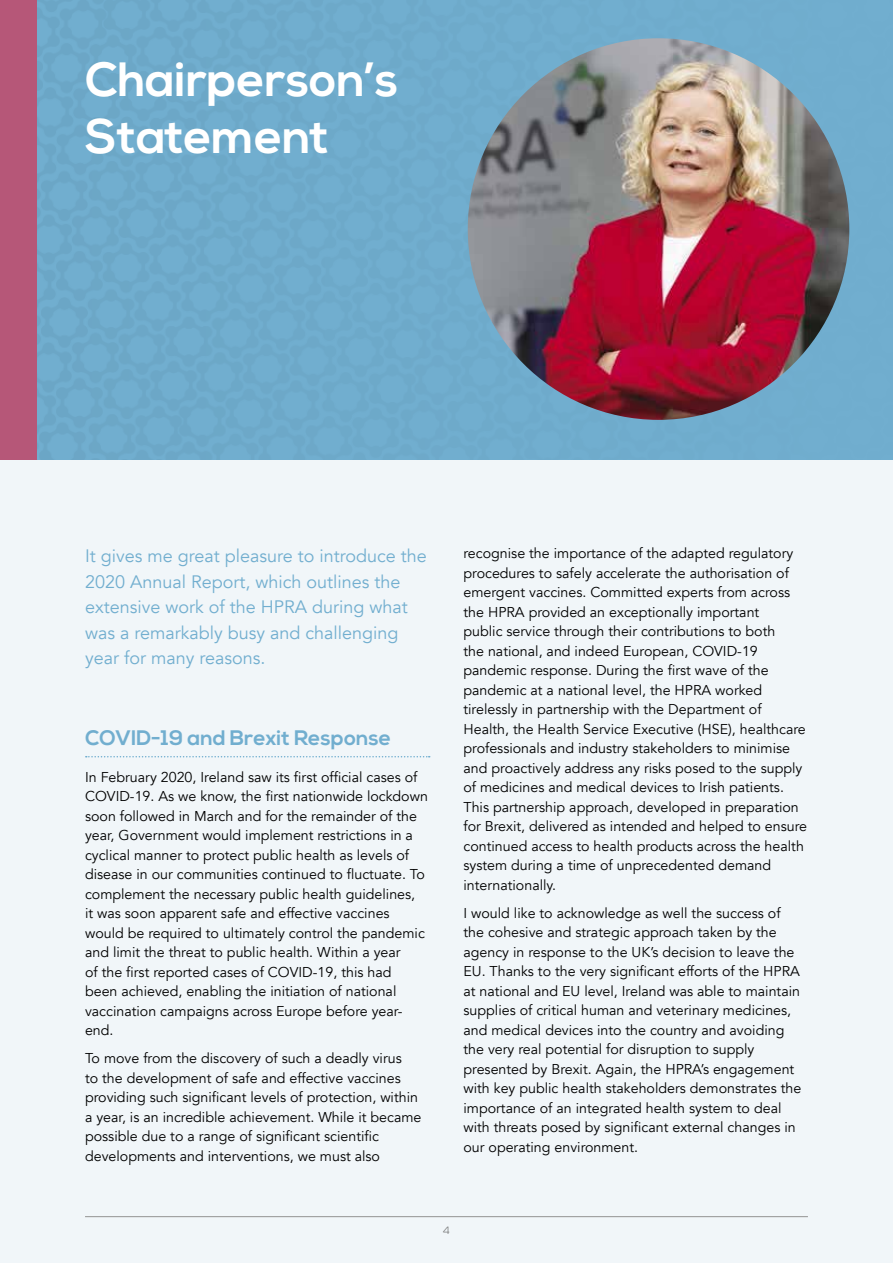
<style>
.page{position:relative;width:893px;height:1263px;background:#f1f6f9}
.page>*{position:absolute;margin:0;border:0;box-sizing:border-box;transform-origin:0 0}
.t1{font:700 48px/57px "Nexa";color:#fff}
.t2{font:700 21px "Nexa";color:#71aecf}
.t3{font:18px/25.5px "Avenir";color:#71aecf}
.t4{font:14.25px/19.5px "Avenir";color:#000}
.t5{font:300 10.5px "Nexa";color:#636363}
</style>
<div class="page">
<div style="left:35px;top:0;width:858px;height:459px;background:#71aecf"></div>
<svg style="left:86px;top:756px;width:344px;height:1px"></svg>
<hr style="left:85px;top:1216px;width:723px;height:1px;background:#939393">
<div style="left:0;top:0;width:37px;height:459px;background:#b65778"></div>
<img style="left:468px;top:38px;width:381px;height:382px;border-radius:191px">
<h1 class="t1" style="left:85px;top:52px;width:315px">Chairperson’s<br>Statement</h1>
<p class="t3" style="left:85px;top:544px;width:343px">It gives me great pleasure to introduce the 2020 Annual Report, which outlines the extensive work of the HPRA during what was a remarkably busy and challenging year for many reasons.</p>
<h2 class="t2" style="left:85px;top:726px;width:307px">COVID-19 and Brexit Response</h2>
<p class="t4" style="left:85px;top:767px;width:344px">In February 2020, Ireland saw its first official cases of COVID-19. As we know, the first nationwide lockdown soon followed in March and for the remainder of the year, Government would implement restrictions in a cyclical manner to protect public health as levels of disease in our communities continued to fluctuate. To complement the necessary public health guidelines,<br>it was soon apparent safe and effective vaccines would be required to ultimately control the pandemic and limit the threat to public health. Within a year<br>of the first reported cases of COVID-19, this had<br>been achieved, enabling the initiation of national vaccination campaigns across Europe before year&shy;end.</p>
<p class="t4" style="left:85px;top:1049px;width:338px">To move from the discovery of such a deadly virus<br>to the development of safe and effective vaccines providing such significant levels of protection, within a year, is an incredible achievement. While it became possible due to a range of significant scientific developments and interventions, we must also</p>
<p class="t4" style="left:463px;top:544px;width:345px">recognise the importance of the adapted regulatory procedures to safely accelerate the authorisation of emergent vaccines. Committed experts from across the HPRA provided an exceptionally important<br>public service through their contributions to both<br>the national, and indeed European, COVID-19 pandemic response. During the first wave of the pandemic at a national level, the HPRA worked tirelessly in partnership with the Department of Health, the Health Service Executive (HSE), healthcare professionals and industry stakeholders to minimise and proactively address any risks posed to the supply of medicines and medical devices to Irish patients.<br>This partnership approach, developed in preparation for Brexit, delivered as intended and helped to ensure continued access to health products across the health system during a time of unprecedented demand internationally.</p>
<p class="t4" style="left:463px;top:903px;width:339px">I would like to acknowledge as well the success of the cohesive and strategic approach taken by the agency in response to the UK’s decision to leave the EU. Thanks to the very significant efforts of the HPRA at national and EU level, Ireland was able to maintain supplies of critical human and veterinary medicines, and medical devices into the country and avoiding the very real potential for disruption to supply presented by Brexit. Again, the HPRA’s engagement with key public health stakeholders demonstrates the importance of an integrated health system to deal with threats posed by significant external changes in our operating environment.</p>
<p class="t5" style="left:443px;top:1225px;width:8px">4</p>
</div>
